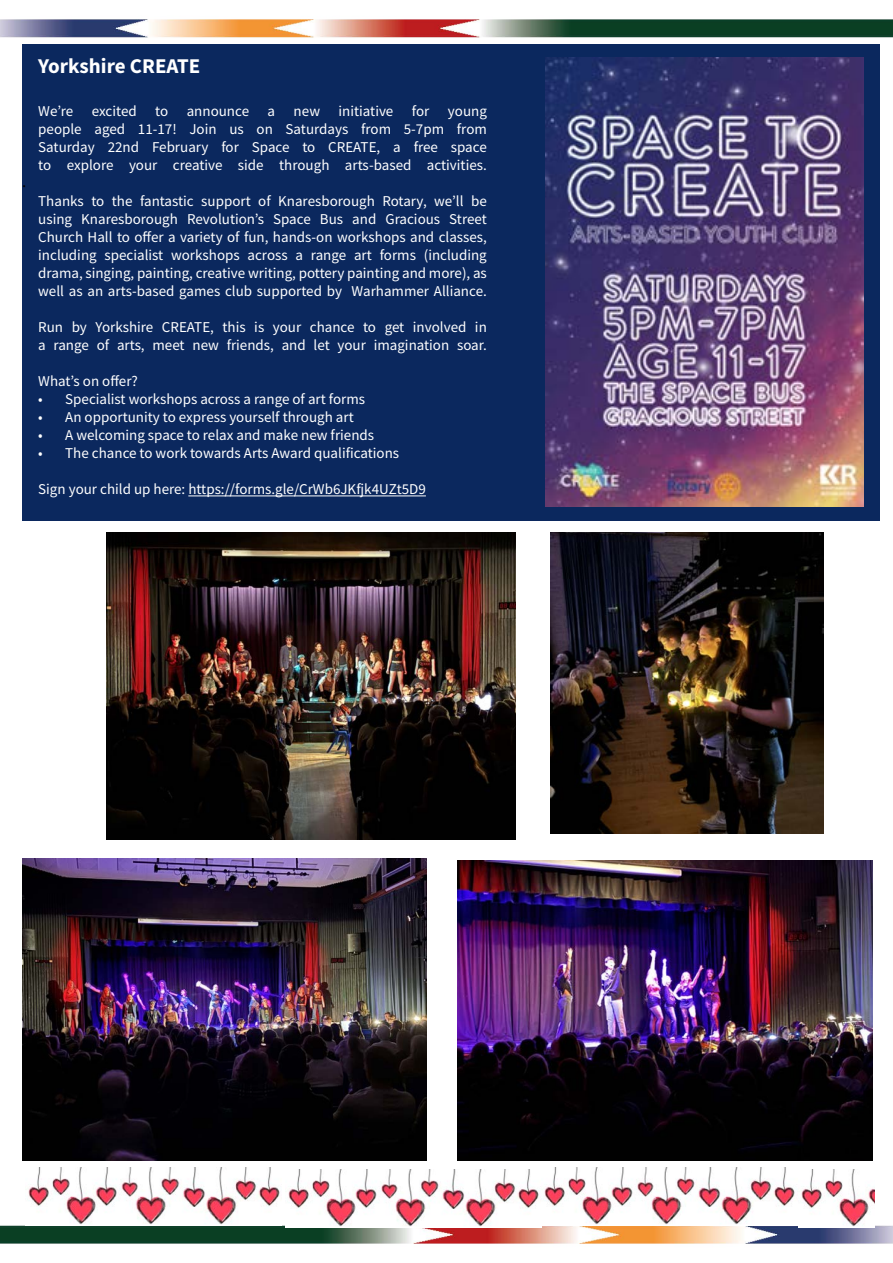
<style>
.page{position:relative;width:893px;height:1263px;background:#fff}
.page>*{position:absolute;margin:0;border:0;box-sizing:border-box;transform-origin:0 0}
.t1{font:700 21px "Source Sans Pro";color:#fff}
.t2{font:21px "Source Sans Pro";color:#fff}
.t3{font:18px "Minion Pro";color:#000}
.t4{font:15px/18px "Source Sans Pro";color:#fff;text-align:justify}
</style>
<div class="page">
<img style="left:0;top:1225px;width:893px;height:19px">
<img style="left:0;top:19px;width:893px;height:19px">
<div style="left:22px;top:45px;width:858px;height:476px;background:#0b285e"></div>
<hr style="left:188px;top:495px;width:238px;height:1px;background:#fff">
<img style="left:546px;top:57px;width:317px;height:449px">
<img style="left:106px;top:533px;width:410px;height:306px">
<img style="left:22px;top:858px;width:404px;height:303px">
<img style="left:551px;top:533px;width:272px;height:300px">
<img style="left:457px;top:860px;width:416px;height:301px">
<img style="left:26px;top:1168px;width:256px;height:58px">
<img style="left:285px;top:1170px;width:256px;height:58px">
<img style="left:541px;top:1168px;width:256px;height:58px">
<img style="left:799px;top:1170px;width:76px;height:58px">
<p class="t3" style="left:22px;top:170px;width:6px">.</p>
<h1 class="t1" style="left:38px;top:52px;width:163px">Yorkshire CREATE</h1>
<p class="t4" style="left:38px;top:102px;width:450px">We’re excited to announce a new initiative for young people aged 11-17! Join us on Saturdays from 5-7pm from Saturday 22nd February for Space to CREATE, a free space to explore your creative side through arts-based activities.</p>
<p class="t4" style="left:38px;top:192px;width:450px">Thanks to the fantastic support of Knaresborough Rotary, we’ll be using Knaresborough Revolution’s Space Bus and Gracious Street Church Hall to offer a variety of fun, hands-on workshops and classes, including specialist workshops across a range art forms (including drama, singing, painting, creative writing, pottery painting and more), as well as an arts-based games club supported by Warhammer Alliance.</p>
<p class="t4" style="left:38px;top:318px;width:450px">Run by Yorkshire CREATE, this is your chance to get involved in a range of arts, meet new friends, and let your imagination soar.</p>
<p class="t4" style="left:38px;top:372px;width:101px">What’s on offer?</p>
<p class="t4" style="left:38px;top:390px;width:328px">• Specialist workshops across a range of art forms</p>
<p class="t4" style="left:38px;top:408px;width:317px">• An opportunity to express yourself through art</p>
<p class="t4" style="left:38px;top:426px;width:337px">• A welcoming space to relax and make new friends</p>
<p class="t4" style="left:38px;top:444px;width:362px">• The chance to work towards Arts Award qualifications</p>
<p class="t4" style="left:38px;top:480px;width:389px">Sign your child up here: https://forms.gle/CrWb6JKfjk4UZt5D9</p>
<h1 class="t2" style="left:41px;top:59px;width:68px">Careers</h1>
</div>
